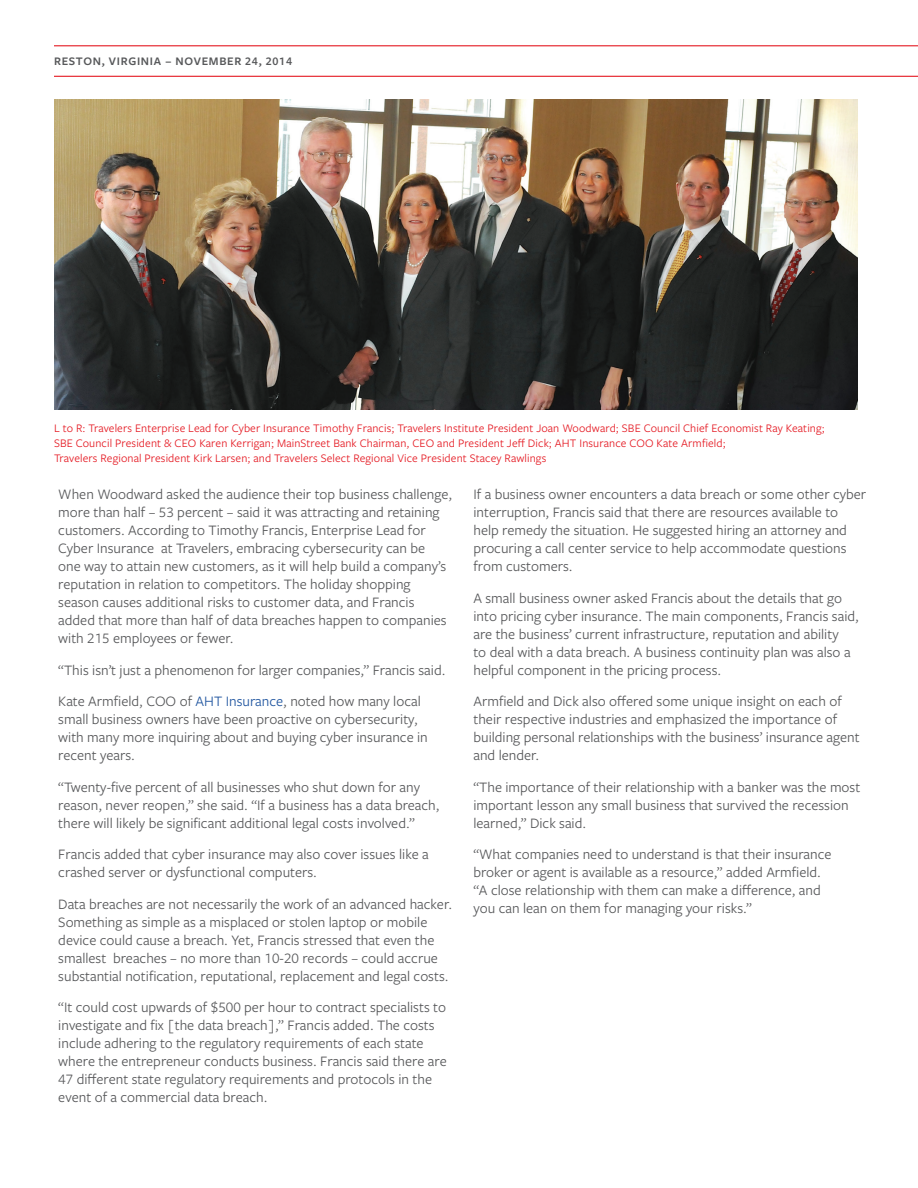
<style>
.page{position:relative;width:918px;height:1188px;background:#fff}
.page>*{position:absolute;margin:0;border:0;box-sizing:border-box;transform-origin:0 0}
.Body_copy{font:15px/18px "Freight Sans Pro";color:#57585a}
.Body_copy-2{font:12px/15px "Freight Sans Pro";letter-spacing:.01em;color:#e51a23}
.Sub-title_1_line{font:600 12px "Freight Sans Pro";letter-spacing:.06em;color:#57585a}
.s1{color:#2156a0}
</style>
<div class="page">
<hr style="left:54px;top:45px;width:864px;height:1px;background:#e51a23">
<hr style="left:54px;top:76px;width:864px;height:1px;background:#e51a23">
<img style="left:54px;top:99px;width:804px;height:311px">
<p class="Sub-title_1_line" style="left:54px;top:53px;width:240px">RESTON, VIRGINIA – NOVEMBER 24, 2014</p>
<p class="Body_copy-2" style="left:54px;top:420px;width:772px">L to R: Travelers Enterprise Lead for Cyber Insurance Timothy Francis; Travelers Institute President Joan Woodward; SBE Council Chief Economist Ray Keating;<br>SBE Council President &amp; CEO Karen Kerrigan; MainStreet Bank Chairman, CEO and President Jeff Dick; AHT Insurance COO Kate Armfield;<br>Travelers Regional President Kirk Larsen; and Travelers Select Regional Vice President Stacey Rawlings</p>
<p class="Body_copy" style="left:58px;top:485px;width:395px">When Woodward asked the audience their top business challenge, more than half – 53 percent – said it was attracting and retaining customers. According to Timothy Francis, Enterprise Lead for Cyber Insurance at Travelers, embracing cybersecurity can be<br>one way to attain new customers, as it will help build a company’s reputation in relation to competitors. The holiday shopping season causes additional risks to customer data, and Francis added that more than half of data breaches happen to companies with 215 employees or fewer.</p>
<p class="Body_copy" style="left:58px;top:660px;width:389px">“This isn’t just a phenomenon for larger companies,” Francis said.</p>
<p class="Body_copy" style="left:58px;top:692px;width:371px">Kate Armfield, COO of <span class="s1">AHT Insurance</span>, noted how many local small business owners have been proactive on cybersecurity, with many more inquiring about and buying cyber insurance in recent years.</p>
<p class="Body_copy" style="left:58px;top:777px;width:383px">“Twenty-five percent of all businesses who shut down for any reason, never reopen,” she said. “If a business has a data breach, there will likely be significant additional legal costs involved.”</p>
<p class="Body_copy" style="left:58px;top:845px;width:372px">Francis added that cyber insurance may also cover issues like a crashed server or dysfunctional computers.</p>
<p class="Body_copy" style="left:58px;top:894px;width:395px">Data breaches are not necessarily the work of an advanced hacker.<br>Something as simple as a misplaced or stolen laptop or mobile device could cause a breach. Yet, Francis stressed that even the smallest breaches – no more than 10-20 records – could accrue substantial notification, reputational, replacement and legal costs.</p>
<p class="Body_copy" style="left:58px;top:998px;width:390px">“It could cost upwards of $500 per hour to contract specialists to investigate and fix [the data breach],” Francis added. The costs include adhering to the regulatory requirements of each state where the entrepreneur conducts business. Francis said there are 47 different state regulatory requirements and protocols in the event of a commercial data breach.</p>
<p class="Body_copy" style="left:473px;top:485px;width:394px">If a business owner encounters a data breach or some other cyber interruption, Francis said that there are resources available to help remedy the situation. He suggested hiring an attorney and procuring a call center service to help accommodate questions from customers.</p>
<p class="Body_copy" style="left:473px;top:588px;width:387px">A small business owner asked Francis about the details that go into pricing cyber insurance. The main components, Francis said, are the business’ current infrastructure, reputation and ability<br>to deal with a data breach. A business continuity plan was also a helpful component in the pricing process.</p>
<p class="Body_copy" style="left:473px;top:692px;width:388px">Armfield and Dick also offered some unique insight on each of their respective industries and emphasized the importance of building personal relationships with the business’ insurance agent and lender.</p>
<p class="Body_copy" style="left:473px;top:777px;width:388px">“The importance of their relationship with a banker was the most important lesson any small business that survived the recession learned,” Dick said.</p>
<p class="Body_copy" style="left:473px;top:845px;width:360px">“What companies need to understand is that their insurance broker or agent is available as a resource,” added Armfield. “A close relationship with them can make a difference, and you can lean on them for managing your risks.”</p>
</div>
